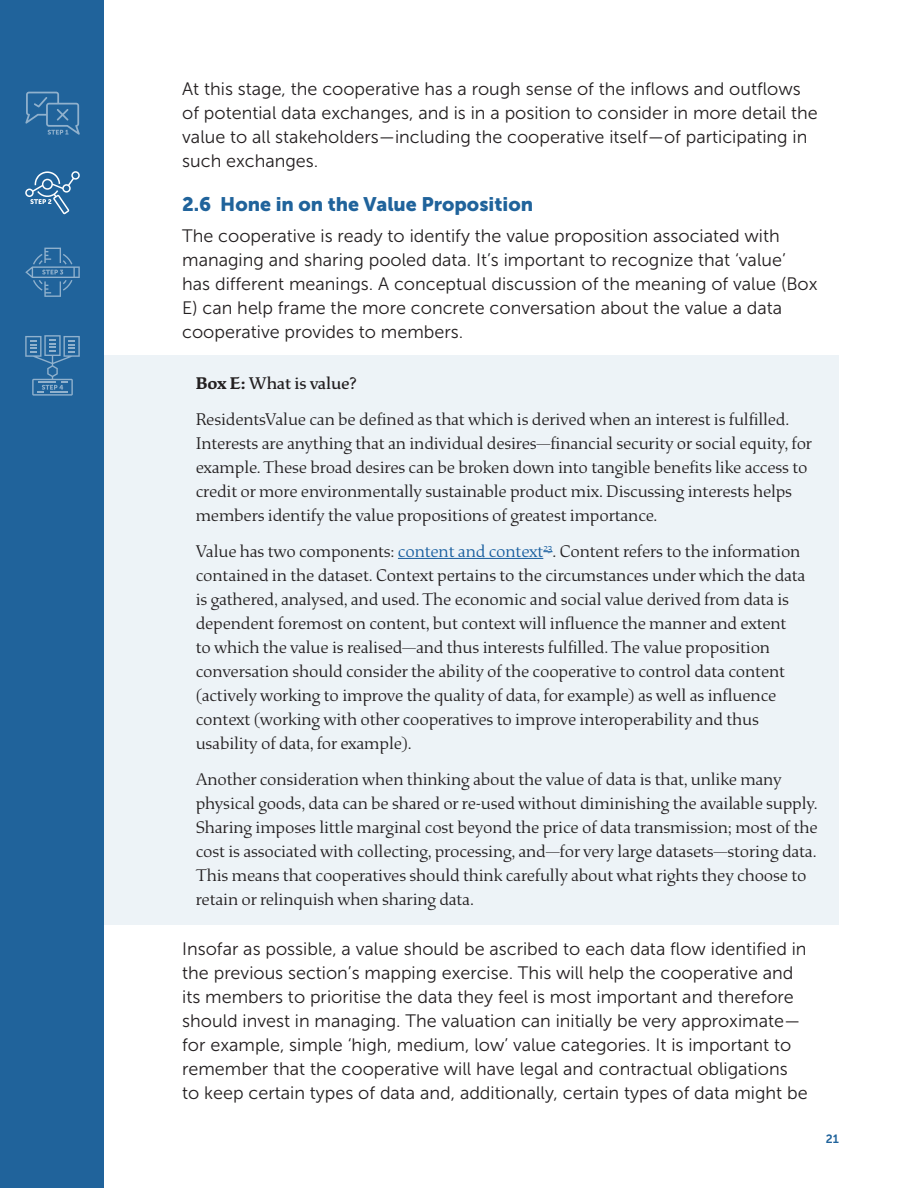
<style>
.page{position:relative;width:918px;height:1188px;background:#fff}
.page>*{position:absolute;margin:0;border:0;box-sizing:border-box;transform-origin:0 0}
.B{font:19.5px "Museo Sans 900";color:#20639b}
.Box_text{font:300 18px/24px "Study";letter-spacing:-.01em;color:#231f20}
.Body{font:18px/24px "Museo Sans 300";color:#231f20}
.Box_text-2{font:500 18px "Study";letter-spacing:-.01em;color:#231f20}
.Body-2{font:12px "Museo Sans 700";color:#20639b}
.s1{font-weight:700}
.s2{color:#175d9e}
</style>
<div class="page">
<div style="left:96px;top:355px;width:743px;height:569px;background:#edf3f7"></div>
<div style="left:182px;top:356px;width:655px;height:569px;background:#edf3f7"></div>
<hr style="left:398px;top:558px;width:145px;height:1px;background:#175d9e">
<div style="left:0;top:0;width:104px;height:1188px;background:#20639b"></div>
<svg style="left:25px;top:92px;width:55px;height:43px"></svg>
<svg style="left:25px;top:171px;width:55px;height:43px"></svg>
<svg style="left:25px;top:248px;width:55px;height:49px"></svg>
<svg style="left:25px;top:335px;width:55px;height:61px"></svg>
<p class="Body" style="left:182px;top:76px;width:637px">At this stage, the cooperative has a rough sense of the inflows and outflows of potential data exchanges, and is in a position to consider in more detail the value to all stakeholders—including the cooperative itself—of participating in such exchanges.</p>
<p class="B" style="left:182px;top:193px;width:352px">2.6 Hone in on the Value Proposition</p>
<p class="Body" style="left:182px;top:223px;width:637px">The cooperative is ready to identify the value proposition associated with managing and sharing pooled data. It’s important to recognize that ‘value’ has different meanings. A conceptual discussion of the meaning of value (Box E) can help frame the more concrete conversation about the value a data cooperative provides to members.</p>
<p class="Box_text-2" style="left:196px;top:372px;width:162px"><span class="s1">Box E:</span> What is value?</p>
<p class="Box_text" style="left:196px;top:407px;width:618px">ResidentsValue can be defined as that which is derived when an interest is fulfilled.<br>Interests are anything that an individual desires—financial security or social equity, for example. These broad desires can be broken down into tangible benefits like access to credit or more environmentally sustainable product mix. Discussing interests helps members identify the value propositions of greatest importance.</p>
<p class="Box_text" style="left:196px;top:539px;width:611px">Value has two components: <span class="s2">content and context</span><sup>23</sup>. Content refers to the information contained in the dataset. Context pertains to the circumstances under which the data is gathered, analysed, and used. The economic and social value derived from data is dependent foremost on content, but context will influence the manner and extent to which the value is realised—and thus interests fulfilled. The value proposition conversation should consider the ability of the cooperative to control data content (actively working to improve the quality of data, for example) as well as influence context (working with other cooperatives to improve interoperability and thus usability of data, for example).</p>
<p class="Box_text" style="left:196px;top:767px;width:624px">Another consideration when thinking about the value of data is that, unlike many physical goods, data can be shared or re-used without diminishing the available supply.<br>Sharing imposes little marginal cost beyond the price of data transmission; most of the cost is associated with collecting, processing, and—for very large datasets—storing data.<br>This means that cooperatives should think carefully about what rights they choose to retain or relinquish when sharing data.</p>
<p class="Body" style="left:182px;top:937px;width:627px">Insofar as possible, a value should be ascribed to each data flow identified in the previous section’s mapping exercise. This will help the cooperative and its members to prioritise the data they feel is most important and therefore should invest in managing. The valuation can initially be very approximate— for example, simple ‘high, medium, low’ value categories. It is important to remember that the cooperative will have legal and contractual obligations to keep certain types of data and, additionally, certain types of data might be</p>
<p class="Body-2" style="left:826px;top:1132px;width:15px">21</p>
</div>
